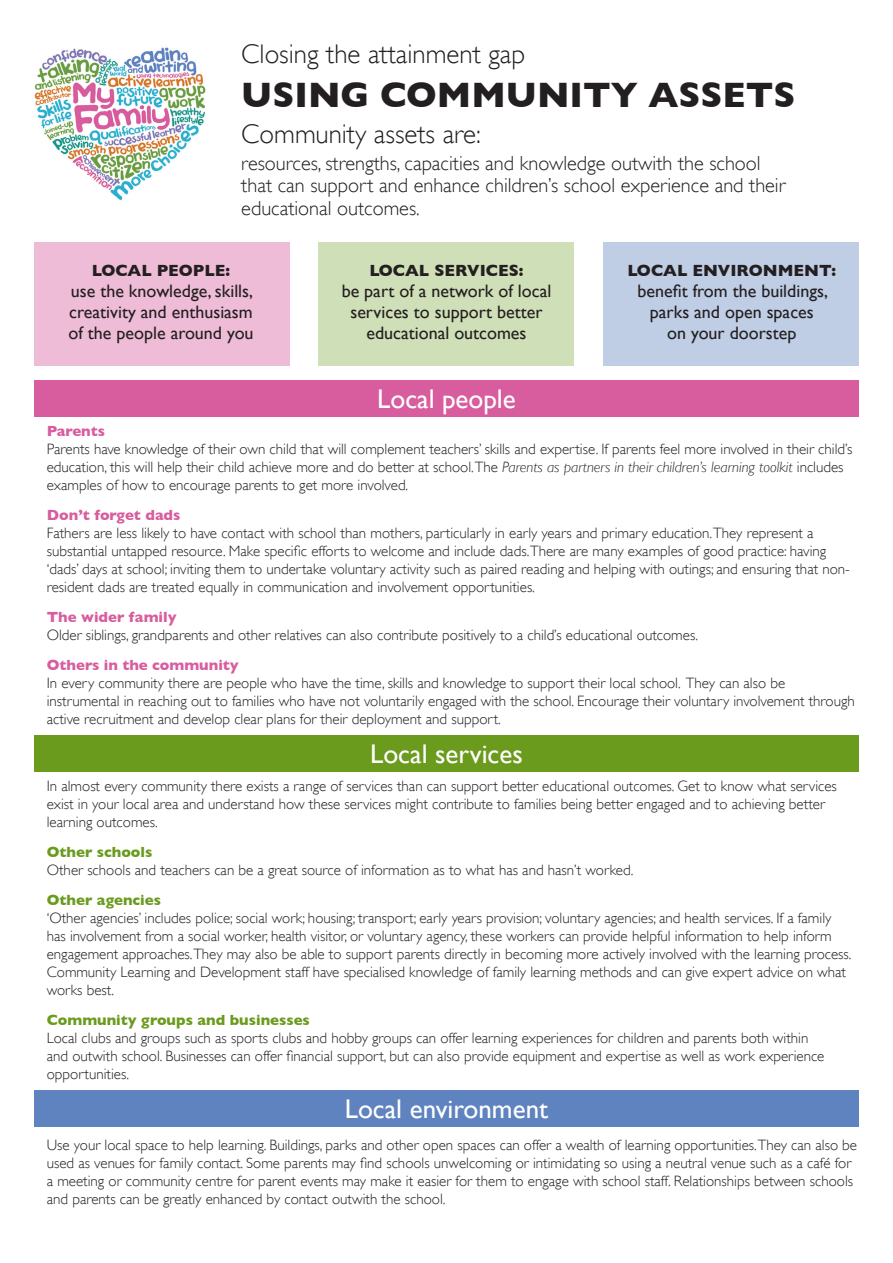
<style>
.page{position:relative;width:893px;height:1263px;background:#fff}
.page>*{position:absolute;margin:0;border:0;box-sizing:border-box;transform-origin:0 0}
.t1{font:700 36px "Gill Sans";color:#231f20}
.t2{font:300 27px "Gill Sans";color:#231f20}
.t3{font:27px "Gill Sans";color:#fff}
.t4{font:300 20.25px/22.5px "Gill Sans";color:#231f20}
.t5{font:18px "Gill Sans";color:#231f20}
.t6{font:700 16.5px "Gill Sans";color:#231f20}
.Paragraph_Style_1{font:300 15px/18px "Gill Sans";color:#231f20}
.Paragraph_Style_1-2{font:700 15px "Gill Sans";color:#d85d9e}
.Paragraph_Style_1-3{font:700 15px "Gill Sans";color:#6a9b1d}
.s1{font-style:italic}
</style>
<div class="page">
<div style="left:34px;top:242px;width:255px;height:124px;background:#efbcd7"></div>
<div style="left:319px;top:242px;width:255px;height:124px;background:#cfdfb7"></div>
<div style="left:604px;top:242px;width:255px;height:124px;background:#bfcde5"></div>
<div style="left:34px;top:736px;width:825px;height:36px;background:#6a9b1d"></div>
<div style="left:34px;top:381px;width:825px;height:36px;background:#d85d9e"></div>
<div style="left:34px;top:1091px;width:825px;height:36px;background:#5f83bf"></div>
<img style="left:34px;top:47px;width:172px;height:154px">
<p class="t2" style="left:241px;top:39px;width:285px">Closing the attainment gap</p>
<p class="t1" style="left:241px;top:73px;width:556px">USING COMMUNITY ASSETS</p>
<p class="t2" style="left:241px;top:118px;width:241px">Community assets are:</p>
<p class="t4" style="left:241px;top:152px;width:546px">resources, strengths, capacities and knowledge outwith the school that can support and enhance children’s school experience and their educational outcomes.</p>
<p class="t6" style="left:92px;top:261px;width:140px">LOCAL PEOPLE:</p>
<p class="t5" style="left:71px;top:281px;width:184px">use the knowledge, skills,</p>
<p class="t5" style="left:69px;top:302px;width:185px">creativity and enthusiasm</p>
<p class="t5" style="left:68px;top:323px;width:187px">of the people around you</p>
<p class="t6" style="left:369px;top:261px;width:156px">LOCAL SERVICES:</p>
<p class="t5" style="left:342px;top:281px;width:211px">be part of a network of local</p>
<p class="t5" style="left:350px;top:302px;width:194px">services to support better</p>
<p class="t5" style="left:366px;top:323px;width:162px">educational outcomes</p>
<p class="t3" style="left:377px;top:383px;width:140px">Local people</p>
<p class="t6" style="left:627px;top:261px;width:210px">LOCAL ENVIRONMENT:</p>
<p class="t5" style="left:637px;top:280px;width:192px">benefit from the buildings,</p>
<p class="t5" style="left:650px;top:301px;width:165px">parks and open spaces</p>
<p class="t5" style="left:667px;top:322px;width:131px">on your doorstep</p>
<p class="Paragraph_Style_1-2" style="left:47px;top:422px;width:60px">Parents</p>
<p class="Paragraph_Style_1" style="left:47px;top:439px;width:807px">Parents have knowledge of their own child that will complement teachers’ skills and expertise. If parents feel more involved in their child’s education, this will help their child achieve more and do better at school.The <span class="s1">Parents as partners in their children’s learning toolkit</span> includes examples of how to encourage parents to get more involved.</p>
<p class="Paragraph_Style_1-2" style="left:47px;top:506px;width:135px">Don’t forget dads</p>
<p class="Paragraph_Style_1" style="left:47px;top:523px;width:805px">Fathers are less likely to have contact with school than mothers, particularly in early years and primary education.They represent a substantial untapped resource. Make specific efforts to welcome and include dads.There are many examples of good practice: having ‘dads’ days at school; inviting them to undertake voluntary activity such as paired reading and helping with outings; and ensuring that non&shy;resident dads are treated equally in communication and involvement opportunities.</p>
<p class="Paragraph_Style_1-2" style="left:47px;top:608px;width:131px">The wider family</p>
<p class="Paragraph_Style_1" style="left:47px;top:625px;width:653px">Older siblings, grandparents and other relatives can also contribute positively to a child’s educational outcomes.</p>
<p class="Paragraph_Style_1-2" style="left:47px;top:656px;width:193px">Others in the community</p>
<p class="Paragraph_Style_1" style="left:47px;top:673px;width:810px">In every community there are people who have the time, skills and knowledge to support their local school. They can also be instrumental in reaching out to families who have not voluntarily engaged with the school. Encourage their voluntary involvement through active recruitment and develop clear plans for their deployment and support.</p>
<p class="t3" style="left:370px;top:738px;width:154px">Local services</p>
<p class="Paragraph_Style_1" style="left:47px;top:777px;width:792px">In almost every community there exists a range of services than can support better educational outcomes. Get to know what services exist in your local area and understand how these services might contribute to families being better engaged and to achieving better learning outcomes.</p>
<p class="Paragraph_Style_1-3" style="left:47px;top:843px;width:107px">Other schools</p>
<p class="Paragraph_Style_1" style="left:47px;top:861px;width:588px">Other schools and teachers can be a great source of information as to what has and hasn’t worked.</p>
<p class="Paragraph_Style_1-3" style="left:47px;top:891px;width:116px">Other agencies</p>
<p class="Paragraph_Style_1" style="left:47px;top:909px;width:806px">‘Other agencies’ includes police; social work; housing; transport; early years provision; voluntary agencies; and health services. If a family has involvement from a social worker, health visitor, or voluntary agency, these workers can provide helpful information to help inform engagement approaches.They may also be able to support parents directly in becoming more actively involved with the learning process.<br>Community Learning and Development staff have specialised knowledge of family learning methods and can give expert advice on what works best.</p>
<p class="Paragraph_Style_1-3" style="left:47px;top:1011px;width:265px">Community groups and businesses</p>
<p class="Paragraph_Style_1" style="left:47px;top:1029px;width:779px">Local clubs and groups such as sports clubs and hobby groups can offer learning experiences for children and parents both within and outwith school. Businesses can offer financial support, but can also provide equipment and expertise as well as work experience opportunities.</p>
<p class="t3" style="left:345px;top:1093px;width:205px">Local environment</p>
<p class="Paragraph_Style_1" style="left:47px;top:1136px;width:812px">Use your local space to help learning. Buildings, parks and other open spaces can offer a wealth of learning opportunities.They can also be used as venues for family contact. Some parents may find schools unwelcoming or intimidating so using a neutral venue such as a café for a meeting or community centre for parent events may make it easier for them to engage with school staff. Relationships between schools and parents can be greatly enhanced by contact outwith the school.</p>
</div>
